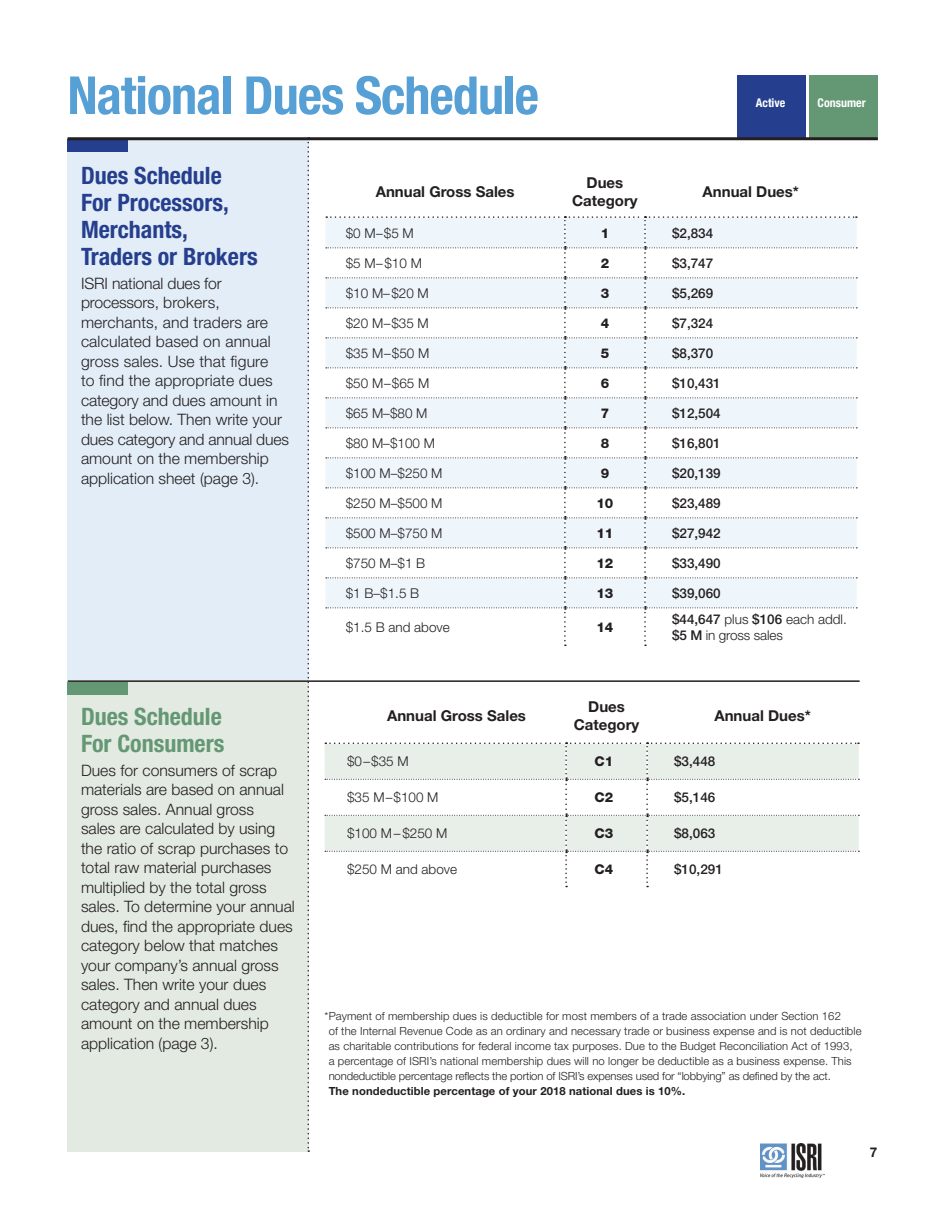
<style>
.page{position:relative;width:945px;height:1215px;background:#fff}
.page>*{position:absolute;margin:0;border:0;box-sizing:border-box;transform-origin:0 0}
.H1__SM{font:700 condensed 52.5px "Helvetica Neue LT Std";letter-spacing:-.02em;color:#56a0d5}
.H2__19pt{font:700 condensed 24px/27px "Helvetica Neue LT Std";color:#253f8e}
.H2__19pt-2{font:700 condensed 24px/27px "Helvetica Neue LT Std";color:#649874}
.Copy__10_5pt{font:300 15.75px/19.5px "Helvetica Neue LT Std";color:#231f20}
.Colum_Header_Sm{font:700 15px/18px "Helvetica Neue LT Std";color:#231f20;text-align:center}
.Table_Copy{font:300 13.5px "Helvetica Neue LT Std";color:#231f20}
.Dues{font:500 13.5px "Helvetica Neue LT Std";color:#231f20}
.Dues-2{font:300 13.5px "Helvetica Neue LT Std";letter-spacing:-.005em;color:#231f20}
.Category{font:800 13.5px "Helvetica Neue LT Std";color:#231f20}
.t1{font:700 13.5px "Helvetica Neue LT Std";color:#231f20}
.H2__19pt-3{font:700 condensed 12px "Helvetica Neue LT Std";color:#fff}
.Copy__7_5pt{font:300 11.25px/15px "Helvetica Neue LT Std";letter-spacing:.01em;color:#231f20}
.s1{font-weight:500}
.s2{font-weight:700}
</style>
<div class="page">
<img style="left:760px;top:1143px;width:64px;height:35px">
<div style="left:810px;top:75px;width:68px;height:64px;background:#649874"></div>
<div style="left:738px;top:75px;width:68px;height:64px;background:#253f8e"></div>
<div style="left:68px;top:140px;width:241px;height:542px;background:#e3edf7"></div>
<div style="left:68px;top:680px;width:241px;height:472px;background:#e3eae2"></div>
<svg style="left:308px;top:140px;width:1px;height:1012px"></svg>
<svg style="left:325px;top:743px;width:534px;height:144px"></svg>
<svg style="left:326px;top:216px;width:531px;height:430px"></svg>
<div style="left:68px;top:140px;width:60px;height:12px;background:#253f8e"></div>
<hr style="left:68px;top:137px;width:810px;height:3px;background:#231f20">
<div style="left:68px;top:682px;width:60px;height:12px;background:#649874"></div>
<hr style="left:68px;top:680px;width:792px;height:2px;background:#231f20">
<p class="H1__SM" style="left:68px;top:64px;width:473px">National Dues Schedule</p>
<p class="H2__19pt-3" style="left:756px;top:96px;width:31px">Active</p>
<p class="H2__19pt-3" style="left:818px;top:96px;width:50px">Consumer</p>
<p class="H2__19pt" style="left:81px;top:161px;width:178px">Dues Schedule<br>For Processors,<br>Merchants,<br>Traders or Brokers</p>
<p class="Copy__10_5pt" style="left:81px;top:273px;width:209px">ISRI national dues for processors, brokers, merchants, and traders are calculated based on annual gross sales. Use that figure<br>to find the appropriate dues category and dues amount in the list below. Then write your dues category and annual dues amount on the membership application sheet (page 3).</p>
<p class="H2__19pt-2" style="left:81px;top:702px;width:145px">Dues Schedule<br>For Consumers</p>
<p class="Copy__10_5pt" style="left:81px;top:760px;width:215px">Dues for consumers of scrap materials are based on annual gross sales. Annual gross<br>sales are calculated by using the ratio of scrap purchases to total raw material purchases multiplied by the total gross sales. To determine your annual dues, find the appropriate dues category below that matches your company’s annual gross sales. Then write your dues category and annual dues amount on the membership application (page 3).</p>
<p class="Colum_Header_Sm" style="left:376px;top:182px;width:140px">Annual Gross Sales</p>
<p class="Colum_Header_Sm" style="left:572px;top:173px;width:67px">Dues<br>Category</p>
<p class="Colum_Header_Sm" style="left:703px;top:182px;width:98px">Annual Dues*</p>
<p class="Table_Copy" style="left:346px;top:225px;width:70px">$0 M–$5 M</p>
<p class="Category" style="left:601px;top:225px;width:10px">1</p>
<p class="Dues" style="left:672px;top:225px;width:43px">$2,834</p>
<p class="Table_Copy" style="left:346px;top:255px;width:78px">$5 M–$10 M</p>
<p class="Category" style="left:601px;top:255px;width:10px">2</p>
<p class="Dues" style="left:672px;top:255px;width:43px">$3,747</p>
<p class="Table_Copy" style="left:346px;top:285px;width:85px">$10 M–$20 M</p>
<p class="Category" style="left:601px;top:285px;width:10px">3</p>
<p class="Dues" style="left:672px;top:285px;width:43px">$5,269</p>
<p class="Table_Copy" style="left:346px;top:315px;width:85px">$20 M–$35 M</p>
<p class="Category" style="left:601px;top:315px;width:10px">4</p>
<p class="Dues" style="left:672px;top:315px;width:43px">$7,324</p>
<p class="Table_Copy" style="left:346px;top:345px;width:85px">$35 M–$50 M</p>
<p class="Category" style="left:601px;top:345px;width:10px">5</p>
<p class="Dues" style="left:672px;top:345px;width:43px">$8,370</p>
<p class="Table_Copy" style="left:346px;top:375px;width:85px">$50 M–$65 M</p>
<p class="Category" style="left:601px;top:375px;width:10px">6</p>
<p class="Dues" style="left:672px;top:375px;width:50px">$10,431</p>
<p class="Table_Copy" style="left:346px;top:405px;width:83px">$65 M–$80 M</p>
<p class="Category" style="left:601px;top:405px;width:10px">7</p>
<p class="Dues" style="left:672px;top:405px;width:50px">$12,504</p>
<p class="Table_Copy" style="left:346px;top:435px;width:91px">$80 M–$100 M</p>
<p class="Category" style="left:601px;top:435px;width:10px">8</p>
<p class="Dues" style="left:672px;top:435px;width:50px">$16,801</p>
<p class="Table_Copy" style="left:346px;top:465px;width:98px">$100 M–$250 M</p>
<p class="Category" style="left:601px;top:465px;width:10px">9</p>
<p class="Dues" style="left:672px;top:465px;width:50px">$20,139</p>
<p class="Table_Copy" style="left:346px;top:495px;width:98px">$250 M–$500 M</p>
<p class="Category" style="left:596px;top:495px;width:19px">10</p>
<p class="Dues" style="left:672px;top:495px;width:50px">$23,489</p>
<p class="Table_Copy" style="left:346px;top:525px;width:98px">$500 M–$750 M</p>
<p class="Category" style="left:596px;top:525px;width:19px">11</p>
<p class="Dues" style="left:672px;top:525px;width:50px">$27,942</p>
<p class="Table_Copy" style="left:346px;top:555px;width:81px">$750 M–$1 B</p>
<p class="Category" style="left:596px;top:555px;width:19px">12</p>
<p class="Dues" style="left:672px;top:555px;width:50px">$33,490</p>
<p class="Table_Copy" style="left:346px;top:585px;width:75px">$1 B–$1.5 B</p>
<p class="Category" style="left:596px;top:585px;width:19px">13</p>
<p class="Dues" style="left:672px;top:585px;width:50px">$39,060</p>
<p class="Table_Copy" style="left:346px;top:619px;width:106px">$1.5 B and above</p>
<p class="Category" style="left:596px;top:619px;width:19px">14</p>
<p class="Dues-2" style="left:672px;top:610px;width:176px"><span class="s1">$44,647</span> plus <span class="s1">$106</span> each addl.</p>
<p class="Dues-2" style="left:672px;top:627px;width:112px"><span class="s1">$5 M</span> in gross sales</p>
<p class="Colum_Header_Sm" style="left:387px;top:706px;width:140px">Annual Gross Sales</p>
<p class="Colum_Header_Sm" style="left:574px;top:697px;width:67px">Dues<br>Category</p>
<p class="Colum_Header_Sm" style="left:714px;top:706px;width:98px">Annual Dues*</p>
<p class="Table_Copy" style="left:347px;top:753px;width:63px">$0–$35 M</p>
<p class="Category" style="left:595px;top:753px;width:20px">C1</p>
<p class="Dues" style="left:674px;top:753px;width:43px">$3,448</p>
<p class="Table_Copy" style="left:347px;top:789px;width:93px">$35 M–$100 M</p>
<p class="Category" style="left:595px;top:789px;width:20px">C2</p>
<p class="Dues" style="left:674px;top:789px;width:43px">$5,146</p>
<p class="Table_Copy" style="left:347px;top:825px;width:102px">$100 M– $250 M</p>
<p class="Category" style="left:595px;top:825px;width:20px">C3</p>
<p class="Dues" style="left:674px;top:825px;width:43px">$8,063</p>
<p class="Table_Copy" style="left:347px;top:861px;width:112px">$250 M and above</p>
<p class="Category" style="left:595px;top:861px;width:20px">C4</p>
<p class="Dues" style="left:674px;top:861px;width:50px">$10,291</p>
<p class="Copy__7_5pt" style="left:329px;top:1008px;width:534px;text-indent:-4px">*Payment of membership dues is deductible for most members of a trade association under Section 162<br>of the Internal Revenue Code as an ordinary and necessary trade or business expense and is not deductible as charitable contributions for federal income tax purposes. Due to the Budget Reconciliation Act of 1993,<br>a percentage of ISRI’s national membership dues will no longer be deductible as a business expense. This nondeductible percentage reflects the portion of ISRI’s expenses used for “lobbying” as defined by the act.<br><span class="s2">The nondeductible percentage of your 2018 national dues is 10%.</span></p>
<p class="t1" style="left:870px;top:1144px;width:9px">7</p>
</div>
